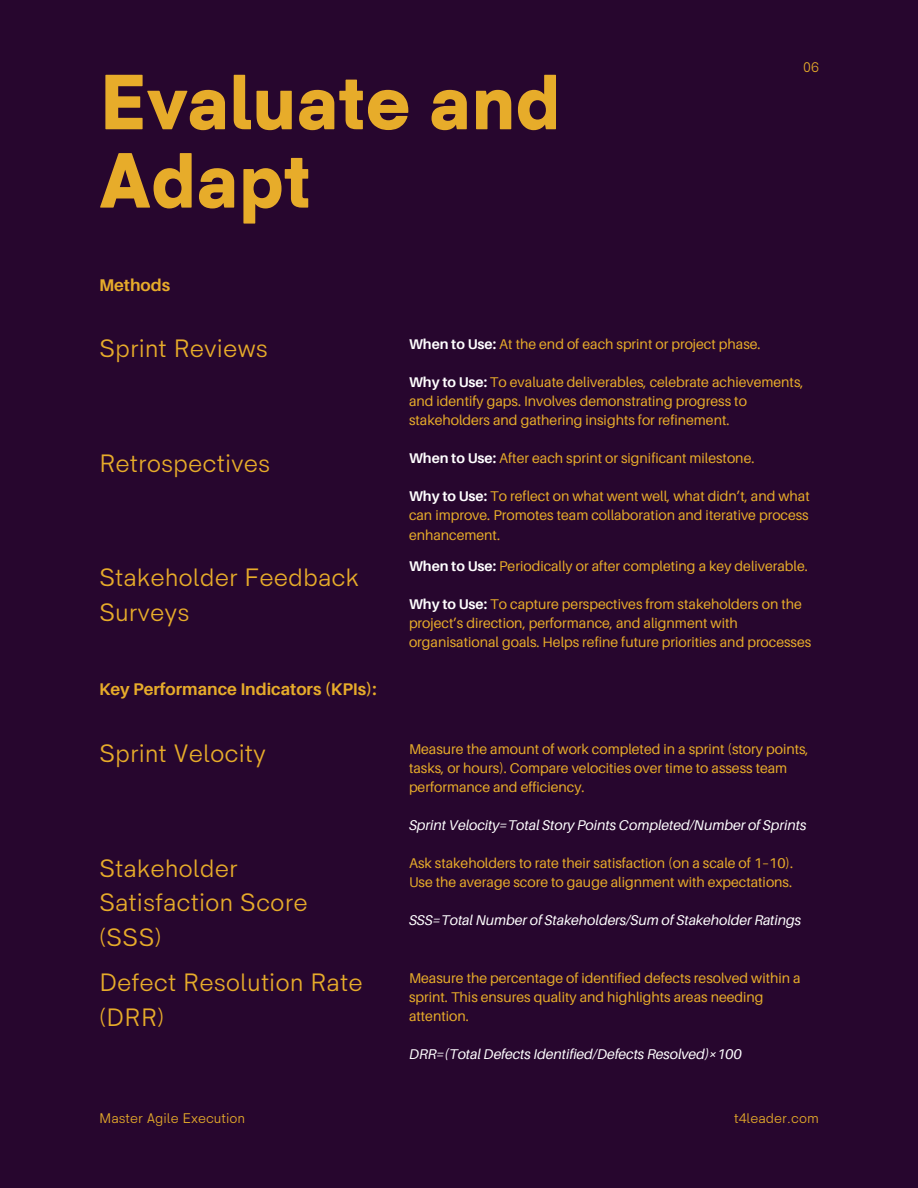
<style>
.page{position:relative;width:918px;height:1188px;background:#27062e}
.page>*{position:absolute;margin:0;border:0;box-sizing:border-box;transform-origin:0 0}
.t1{font:900 79.05px/78.3px "HK Sentiments";color:#e7ac2a}
.t2{font:25.35px/35px "HK Sentiments";color:#e7ac2a}
.t3{font:700 16.95px "Aileron";color:#e7ac2a}
.t4{font:14.1px/19.2px "Aileron";color:#e7ac2a}
.t5{font:italic 14.1px "Aileron";color:#fff}
.t6{font:14.1px "HK Sentiments";color:#e7ac2a}
.s1{font-weight:700;color:#fff}
</style>
<div class="page">
<h1 class="t1" style="left:99px;top:66px;width:464px">Evaluate and<br>Adapt</h1>
<h3 class="t3" style="left:99px;top:274px;width:73px">Methods</h3>
<p class="t6" style="left:803px;top:59px;width:17px">06</p>
<p class="t2" style="left:99px;top:332px;width:171px">Sprint Reviews</p>
<h2 class="t4" style="left:409px;top:334px;width:353px"><span class="s1">When to Use:</span> At the end of each sprint or project phase.</h2>
<h2 class="t4" style="left:409px;top:372px;width:396px"><span class="s1">Why to Use:</span> To evaluate deliverables, celebrate achievements, and identify gaps. Involves demonstrating progress to stakeholders and gathering insights for refinement.</h2>
<h2 class="t2" style="left:99px;top:447px;width:173px">Retrospectives</h2>
<p class="t4" style="left:409px;top:448px;width:347px"><span class="s1">When to Use:</span> After each sprint or significant milestone.</p>
<p class="t4" style="left:409px;top:486px;width:402px;text-align:justify"><span class="s1">Why to Use:</span> To reflect on what went well, what didn’t, and what can improve. Promotes team collaboration and iterative process enhancement.</p>
<p class="t2" style="left:99px;top:561px;width:262px">Stakeholder Feedback<br>Surveys</p>
<p class="t4" style="left:409px;top:556px;width:400px"><span class="s1">When to Use:</span> Periodically or after completing a key deliverable.</p>
<p class="t4" style="left:409px;top:594px;width:404px"><span class="s1">Why to Use:</span> To capture perspectives from stakeholders on the project’s direction, performance, and alignment with organisational goals. Helps refine future priorities and processes</p>
<h3 class="t3" style="left:99px;top:679px;width:279px">Key Performance Indicators (KPIs):</h3>
<p class="t2" style="left:99px;top:737px;width:168px">Sprint Velocity</p>
<h2 class="t4" style="left:409px;top:739px;width:401px">Measure the amount of work completed in a sprint (story points, tasks, or hours). Compare velocities over time to assess team performance and efficiency.</h2>
<h2 class="t5" style="left:409px;top:816px;width:399px">Sprint Velocity=Total Story Points Completed/Number of Sprints</h2>
<h2 class="t2" style="left:99px;top:851px;width:210px">Stakeholder<br>Satisfaction Score (SSS)</h2>
<p class="t4" style="left:409px;top:853px;width:386px">Ask stakeholders to rate their satisfaction (on a scale of 1–10).<br>Use the average score to gauge alignment with expectations.</p>
<p class="t5" style="left:409px;top:912px;width:394px">SSS=Total Number of Stakeholders/Sum of Stakeholder Ratings</p>
<p class="t2" style="left:99px;top:966px;width:265px">Defect Resolution Rate (DRR)</p>
<p class="t4" style="left:409px;top:968px;width:393px">Measure the percentage of identified defects resolved within a sprint. This ensures quality and highlights areas needing attention.</p>
<p class="t5" style="left:409px;top:1045px;width:334px">DRR=(Total Defects Identified/Defects Resolved)×100</p>
<p class="t6" style="left:99px;top:1111px;width:148px">Master Agile Execution</p>
<p class="t6" style="left:734px;top:1111px;width:86px">t4leader.com</p>
</div>
